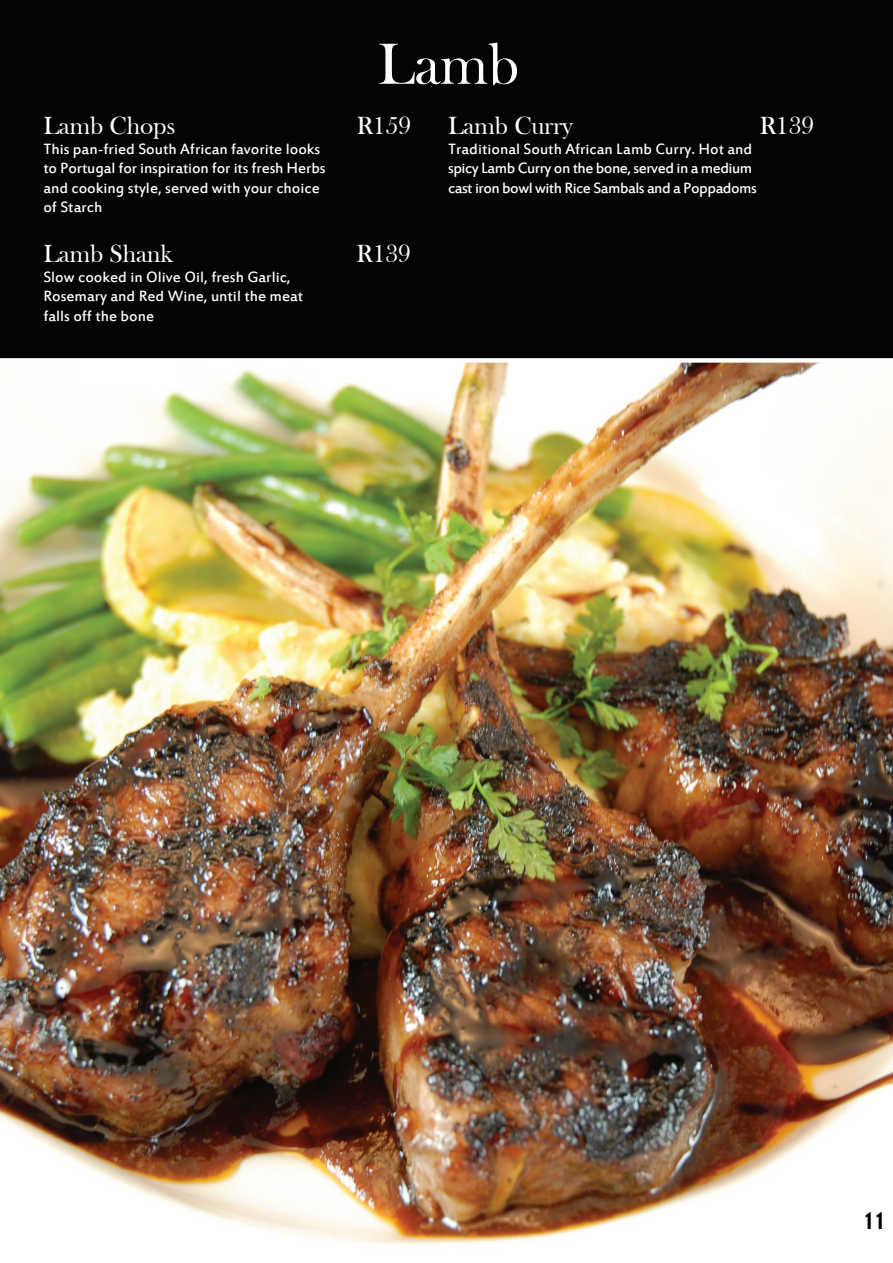
<style>
.page{position:relative;width:893px;height:1263px;background:#040503}
.page>*{position:absolute;margin:0;border:0;box-sizing:border-box;transform-origin:0 0}
.t1{font:60px "Bask Old Face";color:#fff}
.t2{font:25.5px "Bask Old Face";color:#fff}
.t3{font:22.5px "Geometric 706 BT Black Condensed B";color:#040503}
.t4{font:16.5px/19.5px "Estrangelo Edessa";color:#fff}
.t5{font:16.5px/19.5px "Estrangelo Edessa";letter-spacing:-.03em;color:#fff}
</style>
<div class="page">
<img style="left:0;top:358px;width:893px;height:905px">
<svg style="left:856px;top:1204px;width:37px;height:34px"></svg>
<h1 class="t1" style="left:378px;top:31px;width:142px">Lamb</h1>
<h2 class="t2" style="left:448px;top:112px;width:126px">Lamb Curry</h2>
<h2 class="t2" style="left:760px;top:112px;width:56px">R139</h2>
<p class="t5" style="left:448px;top:140px;width:310px">Traditional South African Lamb Curry. Hot and spicy Lamb Curry on the bone, served in a medium cast iron bowl with Rice Sambals and a Poppadoms</p>
<h2 class="t2" style="left:43px;top:112px;width:134px">Lamb Chops</h2>
<h2 class="t2" style="left:357px;top:112px;width:56px">R159</h2>
<p class="t4" style="left:43px;top:140px;width:284px">This pan-fried South African favorite looks to Portugal for inspiration for its fresh Herbs and cooking style, served with your choice of Starch</p>
<h2 class="t2" style="left:43px;top:240px;width:131px">Lamb Shank</h2>
<h2 class="t2" style="left:357px;top:240px;width:56px">R139</h2>
<p class="t4" style="left:43px;top:268px;width:261px">Slow cooked in Olive Oil, fresh Garlic,<br>Rosemary and Red Wine, until the meat falls off the bone</p>
<h3 class="t3" style="left:863px;top:1207px;width:24px">11</h3>
</div>
